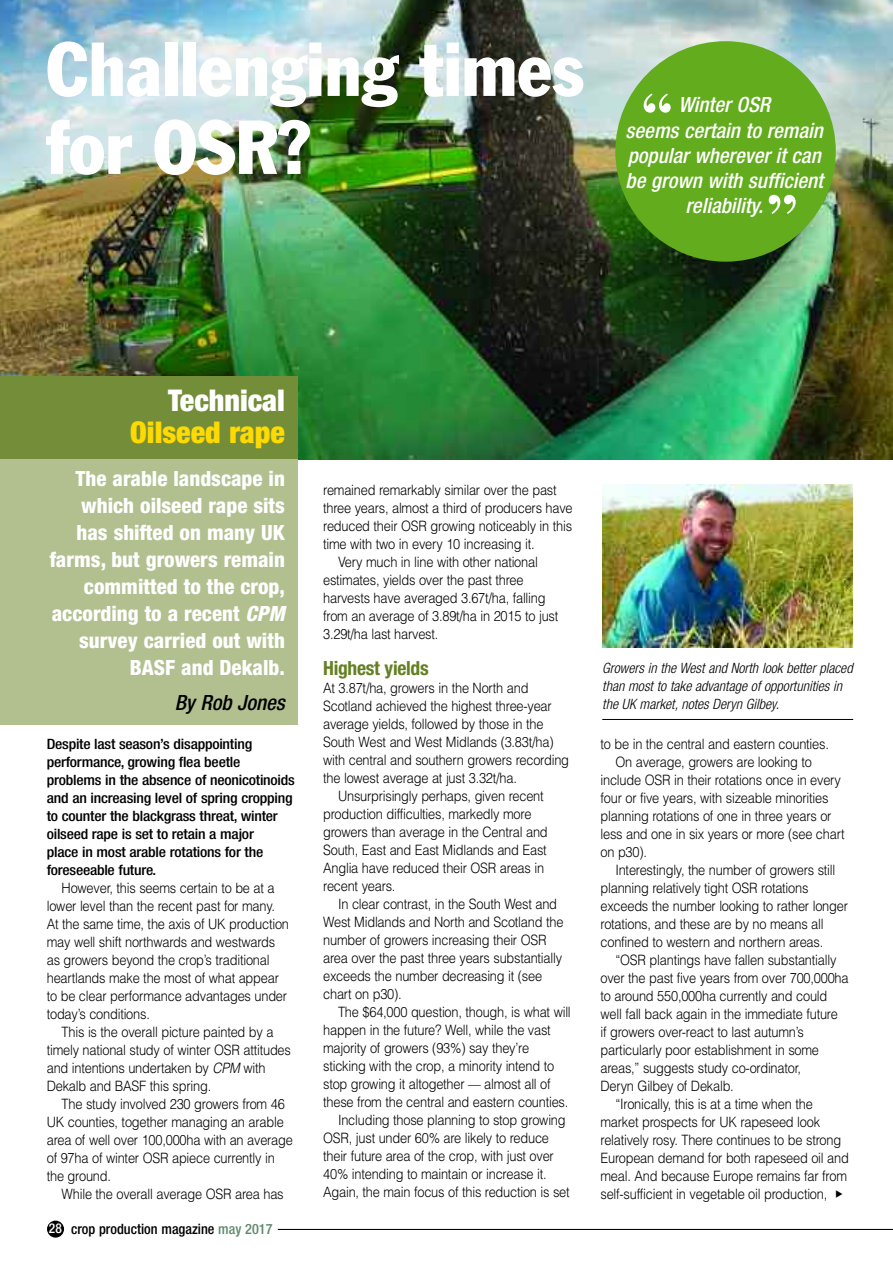
<style>
.page{position:relative;width:893px;height:1263px;background:#fff}
.page>*{position:absolute;margin:0;border:0;box-sizing:border-box;transform-origin:0 0}
.t1{font:condensed 75px/78px "Franklin Gothic";color:#fff}
.t2{font:700 58.95px "Bodoni BT";color:#fff}
.t3{font:900 condensed 30px "Helvetica Neue";color:#ffd902}
.t4{font:900 condensed 30px "Helvetica Neue";color:#fff}
.t5{font:800 condensed 21px/27px "Helvetica Neue";color:#fff;text-align:right}
.t6{font:italic 500 condensed 21px/25.2px "Helvetica Neue";color:#fff;text-align:center}
.t7{font:italic 500 condensed 21px "Helvetica Neue";color:#000}
.t8{font:700 condensed 19.5px "Helvetica Neue";letter-spacing:-.015em;color:#648022}
.t9{font:300 14.25px/18px "Helvetica";letter-spacing:-.015em;color:#000;scale:.9 1}
.t10{font:500 condensed 14.25px/18px "Helvetica Neue";letter-spacing:-.015em;color:#000;scale:1.1 1}
.t11{font:italic 300 condensed 14.25px/18px "Helvetica Neue";color:#000}
.t12{font:500 condensed 14.25px "Helvetica Neue";letter-spacing:-.015em;color:#000}
.s1{font-style:italic}
.s2{font-size:13.5px;color:#fff}
.s3{color:#60896c}
</style>
<div class="page">
<img style="left:602px;top:485px;width:250px;height:162px">
<hr style="left:602px;top:719px;width:251px;height:1px;background:#000">
<img style="left:0;top:0;width:893px;height:459px">
<div style="left:0;top:376px;width:298px;height:85px;background:#748d38"></div>
<div style="left:0;top:460px;width:298px;height:265px;background:#b2c090"></div>
<div style="left:615px;top:41px;width:221px;height:221px;background:#62ac1e;border-radius:50%"></div>
<div style="left:47px;top:1220px;width:17px;height:17px;background:#000;border-radius:50%"></div>
<hr style="left:278px;top:1229px;width:615px;height:1px;background:#000">
<h1 class="t1" style="left:47px;top:36px;width:539px">Challenging times for OSR?</h1>
<h2 class="t2" style="left:640px;top:94px;width:35px">“</h2>
<h3 class="t6" style="left:626px;top:94px;width:199px">Winter OSR<br>seems certain to remain popular wherever it can be grown with sufficient reliability.</h3>
<h2 class="t2" style="left:765px;top:196px;width:35px">”</h2>
<h3 class="t4" style="left:168px;top:390px;width:118px">Technical</h3>
<h3 class="t3" style="left:130px;top:421px;width:156px">Oilseed rape</h3>
<h3 class="t5" style="left:50px;top:466px;width:237px">The arable landscape in which oilseed rape sits has shifted on many UK farms, but growers remain committed to the crop, according to a recent <span class="s1">CPM </span>survey carried out with<br>BASF and Dekalb.</h3>
<h3 class="t7" style="left:175px;top:695px;width:112px">By Rob Jones</h3>
<p class="t10" style="left:47px;top:736px;width:227px">Despite last season’s disappointing performance, growing flea beetle problems in the absence of neonicotinoids and an increasing level of spring cropping to counter the blackgrass threat, winter oilseed rape is set to retain a major<br>place in most arable rotations for the foreseeable future.</p>
<p class="t9" style="left:47px;top:879px;width:271px;text-indent:15px">However, this seems certain to be at a lower level than the recent past for many.<br>At the same time, the axis of UK production may well shift northwards and westwards as growers beyond the crop’s traditional heartlands make the most of what appear to be clear performance advantages under today’s conditions.</p>
<p class="t9" style="left:47px;top:1023px;width:273px;text-indent:15px">This is the overall picture painted by a timely national study of winter OSR attitudes and intentions undertaken by <span class="s1">CPM</span> with Dekalb and BASF this spring.</p>
<p class="t9" style="left:47px;top:1095px;width:275px;text-indent:15px">The study involved 230 growers from 46<br>UK counties, together managing an arable area of well over 100,000ha with an average of 97ha of winter OSR apiece currently in the ground.</p>
<p class="t9" style="left:62px;top:1185px;width:248px">While the overall average OSR area has</p>
<p class="t12" style="left:49px;top:1224px;width:225px"><span class="s2">28</span> crop production magazine <span class="s3">may 2017</span></p>
<p class="t9" style="left:323px;top:481px;width:261px">remained remarkably similar over the past</p>
<p class="t9" style="left:323px;top:499px;width:279px">three years, almost a third of producers have</p>
<p class="t9" style="left:323px;top:517px;width:278px">reduced their OSR growing noticeably in this</p>
<p class="t9" style="left:323px;top:535px;width:236px">time with two in every 10 increasing it.</p>
<p class="t9" style="left:338px;top:553px;width:224px">Very much in line with other national</p>
<p class="t9" style="left:323px;top:571px;width:224px">estimates, yields over the past three</p>
<p class="t9" style="left:323px;top:589px;width:249px">harvests have averaged 3.67t/ha, falling</p>
<p class="t9" style="left:323px;top:607px;width:263px">from an average of 3.89t/ha in 2015 to just</p>
<p class="t9" style="left:323px;top:625px;width:130px">3.29t/ha last harvest.</p>
<h3 class="t8" style="left:323px;top:661px;width:107px">Highest yields</h3>
<p class="t9" style="left:323px;top:679px;width:230px">At 3.87t/ha, growers in the North and</p>
<p class="t9" style="left:323px;top:697px;width:256px">Scotland achieved the highest three-year</p>
<p class="t9" style="left:323px;top:715px;width:246px">average yields, followed by those in the</p>
<p class="t9" style="left:323px;top:733px;width:258px">South West and West Midlands (3.83t/ha)</p>
<p class="t9" style="left:323px;top:751px;width:275px">with central and southern growers recording</p>
<p class="t9" style="left:323px;top:769px;width:217px">the lowest average at just 3.32t/ha.</p>
<p class="t9" style="left:338px;top:787px;width:230px">Unsurprisingly perhaps, given recent</p>
<p class="t9" style="left:323px;top:805px;width:233px">production difficulties, markedly more</p>
<p class="t9" style="left:323px;top:823px;width:251px">growers than average in the Central and</p>
<p class="t9" style="left:323px;top:841px;width:250px">South, East and East Midlands and East</p>
<p class="t9" style="left:323px;top:859px;width:247px">Anglia have reduced their OSR areas in</p>
<p class="t9" style="left:323px;top:877px;width:82px">recent years.</p>
<p class="t9" style="left:338px;top:895px;width:245px">In clear contrast, in the South West and</p>
<p class="t9" style="left:323px;top:913px;width:268px">West Midlands and North and Scotland the</p>
<p class="t9" style="left:323px;top:931px;width:250px">number of growers increasing their OSR</p>
<p class="t9" style="left:323px;top:949px;width:267px">area over the past three years substantially</p>
<p class="t9" style="left:323px;top:967px;width:245px">exceeds the number decreasing it (see</p>
<p class="t9" style="left:323px;top:985px;width:89px">chart on p30).</p>
<p class="t9" style="left:338px;top:1003px;width:260px">The $64,000 question, though, is what will</p>
<p class="t9" style="left:323px;top:1021px;width:254px">happen in the future? Well, while the vast</p>
<p class="t9" style="left:323px;top:1039px;width:230px">majority of growers (93%) say they’re</p>
<p class="t9" style="left:323px;top:1057px;width:258px">sticking with the crop, a minority intend to</p>
<p class="t9" style="left:323px;top:1075px;width:254px">stop growing it altogether –– almost all of</p>
<p class="t9" style="left:323px;top:1093px;width:274px">these from the central and eastern counties.</p>
<p class="t9" style="left:338px;top:1111px;width:254px">Including those planning to stop growing</p>
<p class="t9" style="left:323px;top:1129px;width:253px">OSR, just under 60% are likely to reduce</p>
<p class="t9" style="left:323px;top:1147px;width:258px">their future area of the crop, with just over</p>
<p class="t9" style="left:323px;top:1165px;width:250px">40% intending to maintain or increase it.</p>
<p class="t9" style="left:323px;top:1183px;width:275px">Again, the main focus of this reduction is set</p>
<p class="t11" style="left:602px;top:660px;width:252px">Growers in the West and North look better placed than most to take advantage of opportunities in the UK market, notes Deryn Gilbey.</p>
<p class="t9" style="left:600px;top:735px;width:255px">to be in the central and eastern counties.</p>
<p class="t9" style="left:615px;top:753px;width:220px">On average, growers are looking to</p>
<p class="t9" style="left:600px;top:771px;width:269px">include OSR in their rotations once in every</p>
<p class="t9" style="left:600px;top:789px;width:255px">four or five years, with sizeable minorities</p>
<p class="t9" style="left:600px;top:807px;width:258px">planning rotations of one in three years or</p>
<p class="t9" style="left:600px;top:825px;width:273px">less and one in six years or more (see chart</p>
<p class="t9" style="left:600px;top:843px;width:53px">on p30).</p>
<p class="t9" style="left:615px;top:861px;width:246px">Interestingly, the number of growers still</p>
<p class="t9" style="left:600px;top:879px;width:233px">planning relatively tight OSR rotations</p>
<p class="t9" style="left:600px;top:897px;width:276px">exceeds the number looking to rather longer</p>
<p class="t9" style="left:600px;top:915px;width:249px">rotations, and these are by no means all</p>
<p class="t9" style="left:600px;top:933px;width:249px">confined to western and northern areas.</p>
<p class="t9" style="left:615px;top:951px;width:247px">“OSR plantings have fallen substantially</p>
<p class="t9" style="left:600px;top:969px;width:277px">over the past five years from over 700,000ha</p>
<p class="t9" style="left:600px;top:987px;width:254px">to around 550,000ha currently and could</p>
<p class="t9" style="left:600px;top:1005px;width:265px">well fall back again in the immediate future</p>
<p class="t9" style="left:600px;top:1023px;width:227px">if growers over-react to last autumn’s</p>
<p class="t9" style="left:600px;top:1041px;width:244px">particularly poor establishment in some</p>
<p class="t9" style="left:600px;top:1059px;width:224px">areas,” suggests study co-ordinator,</p>
<p class="t9" style="left:600px;top:1077px;width:150px">Deryn Gilbey of Dekalb.</p>
<p class="t9" style="left:615px;top:1095px;width:221px">“Ironically, this is at a time when the</p>
<p class="t9" style="left:600px;top:1113px;width:246px">market prospects for UK rapeseed look</p>
<p class="t9" style="left:600px;top:1131px;width:269px">relatively rosy. There continues to be strong</p>
<p class="t9" style="left:600px;top:1149px;width:277px">European demand for both rapeseed oil and</p>
<p class="t9" style="left:600px;top:1167px;width:275px">meal. And because Europe remains far from</p>
<p class="t9" style="left:600px;top:1185px;width:254px">self-sufficient in vegetable oil production,</p>
</div>
